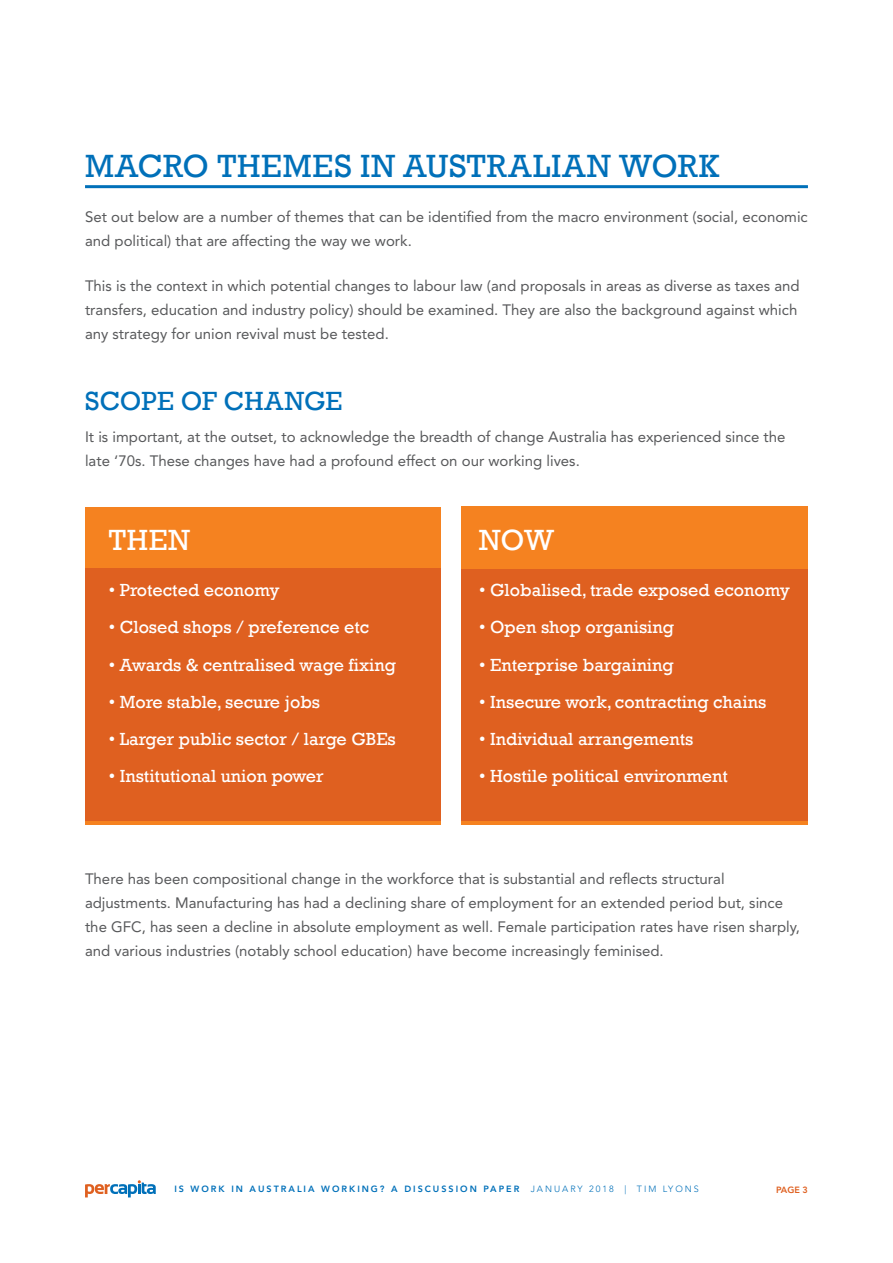
<style>
.page{position:relative;width:893px;height:1263px;background:#fff}
.page>*{position:absolute;margin:0;border:0;box-sizing:border-box;transform-origin:0 0}
.t1{font:33px "Rockwell";letter-spacing:.025em;color:#0070b9}
.t2{font:30px "Rockwell";letter-spacing:.02em;color:#fff}
.t3{font:27px "Rockwell";color:#0070b9}
.t4{font:18px "Rockwell";color:#fff}
.t5{font:15px/24px "Avenir";color:#58595b}
.t6{font:800 9px "Avenir";letter-spacing:.22em;color:#0070b9}
.t7{font:300 9px "Avenir";letter-spacing:.22em;color:#0070b9}
.t8{font:800 9px "Avenir";color:#df6020}
</style>
<div class="page">
<svg style="left:85px;top:1180px;width:71px;height:17px"></svg>
<div style="left:461px;top:506px;width:347px;height:319px;background:#df6020"></div>
<div style="left:85px;top:508px;width:355px;height:317px;background:#df6020"></div>
<hr style="left:85px;top:185px;width:723px;height:3px;background:#0070b9">
<hr style="left:461px;top:821px;width:347px;height:4px;background:#f58220">
<hr style="left:85px;top:821px;width:355px;height:4px;background:#f58220">
<div style="left:461px;top:506px;width:347px;height:62px;background:#f58220"></div>
<div style="left:85px;top:508px;width:355px;height:60px;background:#f58220"></div>
<h1 class="t1" style="left:85px;top:147px;width:636px">MACRO THEMES IN AUSTRALIAN WORK</h1>
<p class="t5" style="left:85px;top:205px;width:724px">Set out below are a number of themes that can be identified from the macro environment (social, economic and political) that are affecting the way we work.</p>
<p class="t5" style="left:85px;top:274px;width:716px">This is the context in which potential changes to labour law (and proposals in areas as diverse as taxes and transfers, education and industry policy) should be examined. They are also the background against which any strategy for union revival must be tested.</p>
<h3 class="t3" style="left:85px;top:385px;width:259px">SCOPE OF CHANGE</h3>
<p class="t5" style="left:85px;top:425px;width:702px">It is important, at the outset, to acknowledge the breadth of change Australia has experienced since the late ‘70s. These changes have had a profound effect on our working lives.</p>
<h2 class="t2" style="left:109px;top:523px;width:83px">THEN</h2>
<p class="t4" style="left:109px;top:580px;width:172px">• Protected economy</p>
<p class="t4" style="left:109px;top:617px;width:262px">• Closed shops / preference etc</p>
<p class="t4" style="left:109px;top:654px;width:289px">• Awards &amp; centralised wage fixing</p>
<p class="t4" style="left:109px;top:691px;width:213px">• More stable, secure jobs</p>
<p class="t4" style="left:109px;top:729px;width:289px">• Larger public sector / large GBEs</p>
<p class="t4" style="left:109px;top:766px;width:216px">• Institutional union power</p>
<h2 class="t2" style="left:479px;top:523px;width:76px">NOW</h2>
<p class="t4" style="left:479px;top:580px;width:312px">• Globalised, trade exposed economy</p>
<p class="t4" style="left:479px;top:617px;width:196px">• Open shop organising</p>
<p class="t4" style="left:479px;top:654px;width:196px">• Enterprise bargaining</p>
<p class="t4" style="left:479px;top:691px;width:288px">• Insecure work, contracting chains</p>
<p class="t4" style="left:479px;top:729px;width:216px">• Individual arrangements</p>
<p class="t4" style="left:479px;top:766px;width:250px">• Hostile political environment</p>
<p class="t5" style="left:85px;top:867px;width:717px">There has been compositional change in the workforce that is substantial and reflects structural adjustments. Manufacturing has had a declining share of employment for an extended period but, since the GFC, has seen a decline in absolute employment as well. Female participation rates have risen sharply, and various industries (notably school education) have become increasingly feminised.</p>
<p class="t6" style="left:174px;top:1184px;width:347px">IS WORK IN AUSTRALIA WORKING? A DISCUSSION PAPER</p>
<p class="t7" style="left:531px;top:1184px;width:170px">JANUARY 2018 | TIM LYONS</p>
<p class="t8" style="left:776px;top:1185px;width:33px">PAGE 3</p>
</div>
